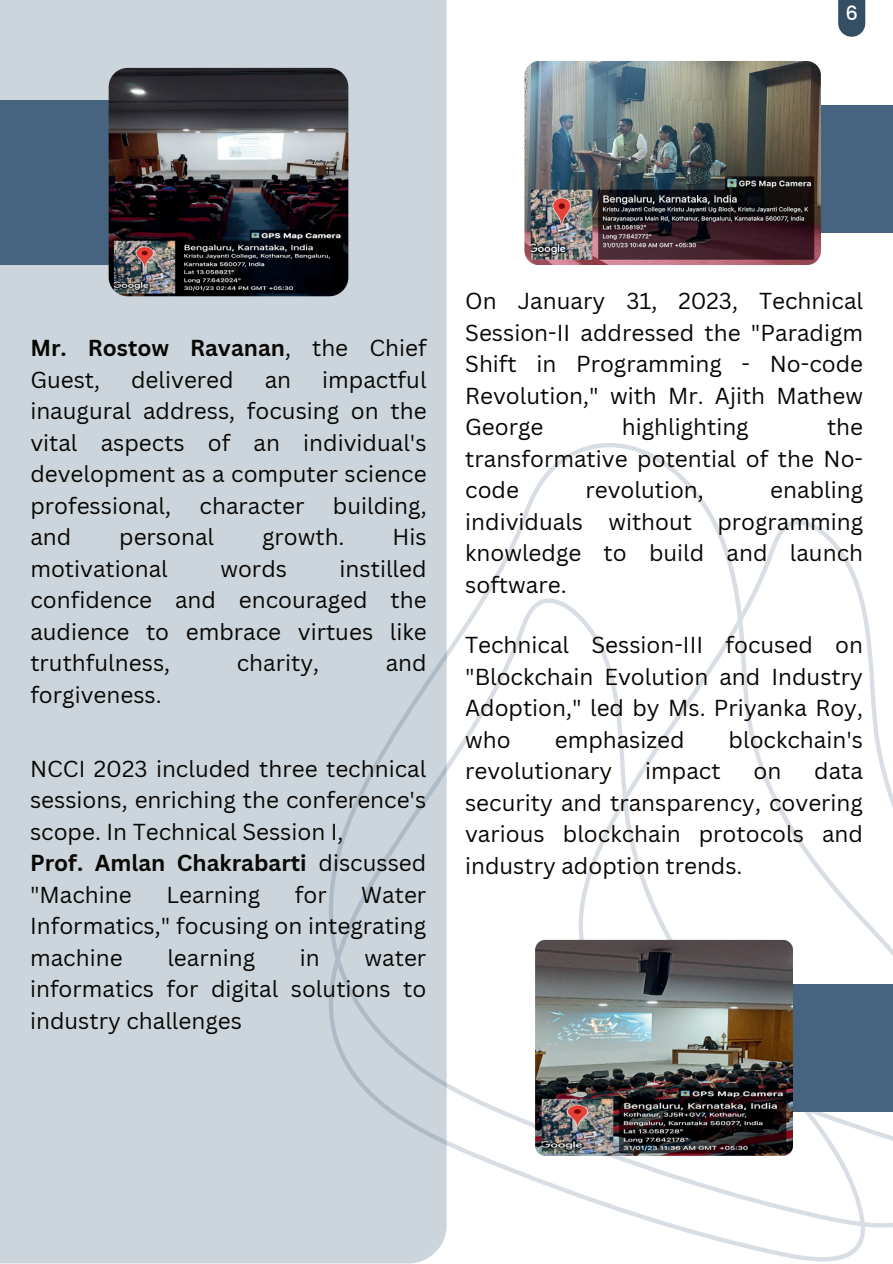
<style>
.page{position:relative;width:893px;height:1264px;background:#fff}
.page>*{position:absolute;margin:0;border:0;box-sizing:border-box;transform-origin:0 0}
.t1{font:22.5px/31.5px "Canva Sans";color:#080704;text-align:justify}
.t2{font:700 22.5px/31.5px "Canva Sans";color:#080704}
.t3{font:500 19.5px "Poppins";color:#fff}
.s1{font-weight:400}
.s2{font-weight:700}
</style>
<div class="page">
<svg style="left:446px;top:443px;width:446px;height:818px"></svg>
<div style="left:0;top:0;width:446px;height:1263px;background:#cdd5dc"></div>
<div style="left:0;top:101px;width:272px;height:164px;background:#46647f"></div>
<img style="left:109px;top:68px;width:239px;height:228px;border-radius:19px">
<div style="left:838px;top:0;width:27px;height:37px;background:#344e64"></div>
<div style="left:770px;top:105px;width:122px;height:128px;background:#46647f"></div>
<img style="left:524px;top:61px;width:296px;height:204px;border-radius:15px">
<div style="left:769px;top:983px;width:123px;height:128px;background:#46647f"></div>
<img style="left:535px;top:939px;width:257px;height:216px;border-radius:10px">
<p class="t3" style="left:845px;top:2px;width:14px">6</p>
<p class="t2" style="left:30px;top:333px;width:398px">Mr. Rostow Ravanan<span class="s1">, the Chief<br>Guest,</span></p>
<p class="t1" style="left:30px;top:364px;width:398px;text-indent:292px">impactful inaugural address, focusing on the vital aspects of an individual's development as a computer science professional,</p>
<p class="t1" style="left:131px;top:364px;width:104px">delivered</p>
<p class="t1" style="left:265px;top:364px;width:28px">an</p>
<p class="t1" style="left:199px;top:490px;width:106px">character</p>
<p class="t1" style="left:333px;top:490px;width:95px">building,</p>
<p class="t1" style="left:30px;top:521px;width:42px">and</p>
<p class="t1" style="left:119px;top:521px;width:96px">personal</p>
<p class="t1" style="left:262px;top:521px;width:84px">growth.</p>
<p class="t1" style="left:392px;top:521px;width:36px">His</p>
<p class="t1" style="left:30px;top:553px;width:139px">motivational</p>
<p class="t1" style="left:220px;top:553px;width:68px">words</p>
<p class="t1" style="left:30px;top:553px;width:398px;text-indent:309px">instilled confidence and encouraged the audience to embrace virtues like truthfulness,</p>
<p class="t1" style="left:237px;top:647px;width:84px">charity,</p>
<p class="t1" style="left:385px;top:647px;width:42px">and</p>
<p class="t1" style="left:30px;top:679px;width:133px">forgiveness.</p>
<p class="t1" style="left:30px;top:753px;width:398px;text-align:left">NCCI 2023 included three technical sessions, enriching the conference's scope. In Technical Session I,<br><span class="s2">Prof. Amlan Chakrabarti</span> discussed "Machine</p>
<p class="t1" style="left:166px;top:879px;width:95px">Learning</p>
<p class="t1" style="left:295px;top:879px;width:33px">for</p>
<p class="t1" style="left:30px;top:879px;width:398px;text-indent:331px">Water Informatics," focusing on integrating machine</p>
<p class="t1" style="left:167px;top:942px;width:89px">learning</p>
<p class="t1" style="left:300px;top:942px;width:21px">in</p>
<p class="t1" style="left:30px;top:942px;width:398px;text-indent:334px">water informatics for digital solutions to industry challenges</p>
<p class="t1" style="left:465px;top:285px;width:399px">On January 31, 2023, Technical Session-II addressed the "Paradigm Shift in Programming - No-code Revolution," with Mr. Ajith Mathew George</p>
<p class="t1" style="left:465px;top:411px;width:399px;text-indent:362px">the transformative potential of the No&shy;code</p>
<p class="t1" style="left:621px;top:411px;width:128px">highlighting</p>
<p class="t1" style="left:465px;top:474px;width:399px;text-indent:305px">enabling individuals without programming knowledge to build and launch software.</p>
<p class="t1" style="left:585px;top:474px;width:120px">revolution,</p>
<p class="t1" style="left:465px;top:629px;width:399px">Technical Session-III focused on "Blockchain Evolution and Industry Adoption," led by Ms. Priyanka Roy, who</p>
<p class="t1" style="left:554px;top:723px;width:131px">emphasized</p>
<p class="t1" style="left:728px;top:723px;width:136px">blockchain's</p>
<p class="t1" style="left:465px;top:755px;width:149px">revolutionary</p>
<p class="t1" style="left:645px;top:755px;width:77px">impact</p>
<p class="t1" style="left:753px;top:755px;width:29px">on</p>
<p class="t1" style="left:465px;top:755px;width:399px;text-indent:349px">data security and transparency, covering various blockchain protocols and industry adoption trends.</p>
</div>
